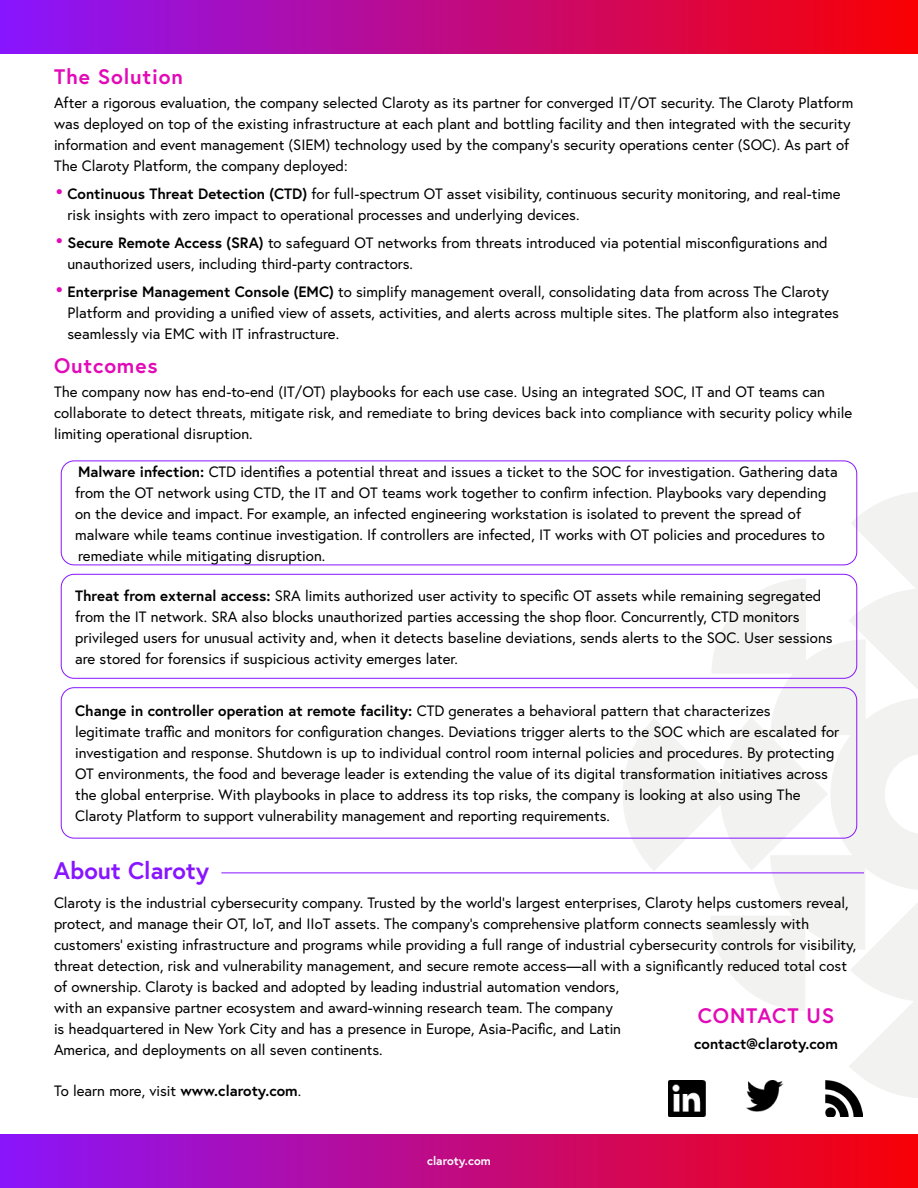
<style>
.page{position:relative;width:918px;height:1188px;background:#fff}
.page>*{position:absolute;margin:0;border:0;box-sizing:border-box;transform-origin:0 0}
.Sub_Header{font:700 24px "Europa";color:#8815ff}
.Eyebrow_Red{font:700 21px "Europa";letter-spacing:.04em;color:#e20ab7}
.Body{font:15px/21px "Europa";color:#000}
.Body-2{font:700 15px "Europa";color:#000}
.t1{font:700 12px "Europa";color:#fff}
.s1{font-size:21px;color:#e20ab7}
.s2{font-weight:700}
</style>
<div class="page">
<svg style="left:849px;top:1011px;width:69px;height:87px"></svg>
<svg style="left:711px;top:579px;width:207px;height:432px;fill:#f2f2f1"></svg>
<svg style="left:849px;top:491px;width:69px;height:206px"></svg>
<svg style="left:623px;top:717px;width:205px;height:154px"></svg>
<div style="left:0;top:1135px;width:918px;height:53px;background:linear-gradient(to right,#8915fc,#f70006)"></div>
<div style="left:61px;top:461px;width:796px;height:104px;border:1px solid #8815ff;border-radius:13px"></div>
<div style="left:61px;top:574px;width:796px;height:105px;border:1px solid #8815ff;border-radius:13px"></div>
<div style="left:61px;top:687px;width:796px;height:152px;border:1px solid #8815ff;border-radius:13px"></div>
<div style="left:0;top:1px;width:918px;height:53px;background:linear-gradient(to right,#8815ff,#f90002)"></div>
<hr style="left:221px;top:873px;width:643px;height:1px;background:#8815ff">
<img style="left:668px;top:1081px;width:37px;height:36px">
<img style="left:747px;top:1081px;width:37px;height:30px">
<img style="left:825px;top:1081px;width:38px;height:36px">
<p class="Eyebrow_Red" style="left:54px;top:63px;width:130px">The Solution</p>
<p class="Body" style="left:54px;top:92px;width:801px">After a rigorous evaluation, the company selected Claroty as its partner for converged IT/OT security. The Claroty Platform was deployed on top of the existing infrastructure at each plant and bottling facility and then integrated with the security information and event management (SIEM) technology used by the company’s security operations center (SOC). As part of The Claroty Platform, the company deployed:</p>
<p class="Body" style="left:68px;top:183px;width:775px;text-indent:-14px"><span class="s1">•</span> <span class="s2">Continuous Threat Detection (CTD)</span> for full-spectrum OT asset visibility, continuous security monitoring, and real-time risk insights with zero impact to operational processes and underlying devices.</p>
<p class="Body" style="left:68px;top:232px;width:762px;text-indent:-14px"><span class="s1">•</span> <span class="s2">Secure Remote Access (SRA)</span> to safeguard OT networks from threats introduced via potential misconfigurations and unauthorized users, including third-party contractors.</p>
<p class="Body" style="left:68px;top:281px;width:773px;text-indent:-14px"><span class="s1">•</span> <span class="s2">Enterprise Management Console (EMC)</span> to simplify management overall, consolidating data from across The Claroty<br>Platform and providing a unified view of assets, activities, and alerts across multiple sites. The platform also integrates seamlessly via EMC with IT infrastructure.</p>
<p class="Eyebrow_Red" style="left:54px;top:351px;width:105px">Outcomes</p>
<p class="Body" style="left:54px;top:381px;width:800px">The company now has end-to-end (IT/OT) playbooks for each use case. Using an integrated SOC, IT and OT teams can collaborate to detect threats, mitigate risk, and remediate to bring devices back into compliance with security policy while limiting operational disruption.</p>
<p class="Body" style="left:75px;top:461px;width:764px"><span class="s2">Malware infection:</span> CTD identifies a potential threat and issues a ticket to the SOC for investigation. Gathering data from the OT network using CTD, the IT and OT teams work together to confirm infection. Playbooks vary depending on the device and impact. For example, an infected engineering workstation is isolated to prevent the spread of malware while teams continue investigation. If controllers are infected, IT works with OT policies and procedures to remediate while mitigating disruption.</p>
<p class="Body" style="left:75px;top:585px;width:759px"><span class="s2">Threat from external access:</span> SRA limits authorized user activity to specific OT assets while remaining segregated from the IT network. SRA also blocks unauthorized parties accessing the shop floor. Concurrently, CTD monitors privileged users for unusual activity and, when it detects baseline deviations, sends alerts to the SOC. User sessions are stored for forensics if suspicious activity emerges later.</p>
<p class="Body" style="left:75px;top:700px;width:766px"><span class="s2">Change in controller operation at remote facility:</span> CTD generates a behavioral pattern that characterizes legitimate traffic and monitors for configuration changes. Deviations trigger alerts to the SOC which are escalated for investigation and response. Shutdown is up to individual control room internal policies and procedures. By protecting OT environments, the food and beverage leader is extending the value of its digital transformation initiatives across the global enterprise. With playbooks in place to address its top risks, the company is looking at also using The Claroty Platform to support vulnerability management and reporting requirements.</p>
<p class="Sub_Header" style="left:54px;top:854px;width:157px">About Claroty</p>
<p class="Body" style="left:54px;top:892px;width:804px">Claroty is the industrial cybersecurity company. Trusted by the world’s largest enterprises, Claroty helps customers reveal, protect, and manage their OT, IoT, and IIoT assets. The company’s comprehensive platform connects seamlessly with customers’ existing infrastructure and programs while providing a full range of industrial cybersecurity controls for visibility, threat detection, risk and vulnerability management, and secure remote access—all with a significantly reduced total cost of ownership. Claroty is backed and adopted by leading industrial automation vendors,<br>with an expansive partner ecosystem and award-winning research team. The company<br>is headquartered in New York City and has a presence in Europe, Asia-Pacific, and Latin<br>America, and deployments on all seven continents.</p>
<p class="Body" style="left:54px;top:1080px;width:249px">To learn more, visit <span class="s2">www.claroty.com</span>.</p>
<p class="Eyebrow_Red" style="left:698px;top:1001px;width:138px">CONTACT US</p>
<p class="Body-2" style="left:694px;top:1033px;width:145px">contact@claroty.com</p>
<p class="t1" style="left:427px;top:1152px;width:65px">claroty.com</p>
</div>
